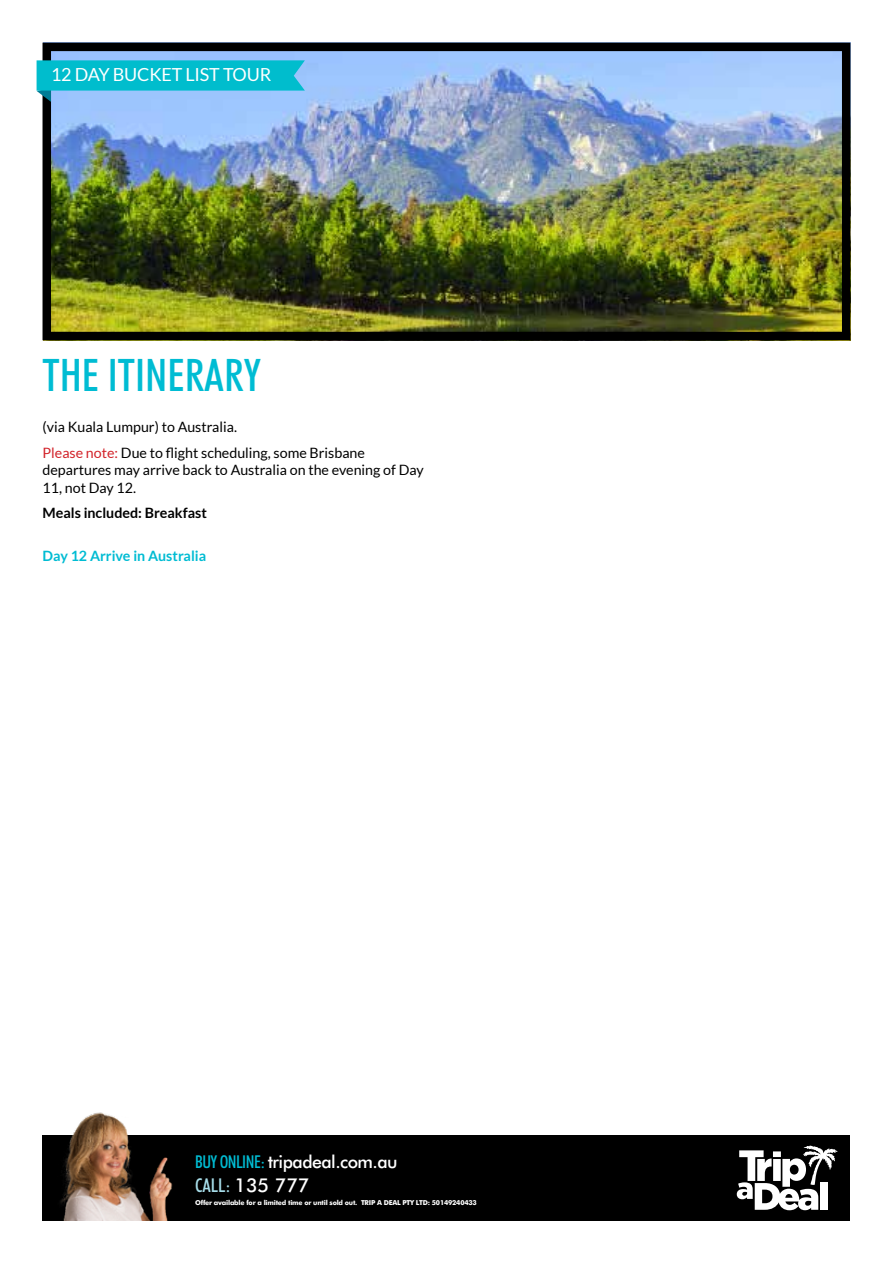
<style>
.page{position:relative;width:893px;height:1263px;background:#fff}
.page>*{position:absolute;margin:0;border:0;box-sizing:border-box;transform-origin:0 0}
.t1{font:500 condensed 45px "Futura BT";color:#00bcd3}
.t2{font:500 19.05px "Futura BT";color:#fff}
.t3{font:18px "Lato";letter-spacing:-.01em;color:#fff}
.t4{font:500 17.7px "Futura BT";letter-spacing:-.03em;color:#fff}
.t5{font:14.25px/25.8px "Lato";color:#000}
.t6{font:700 14.25px "Lato";color:#000}
.t7{font:700 14.25px "Lato";color:#00bcd3}
.t8{font:700 6.75px "Futura BT";letter-spacing:-.03em;color:#fff}
.s1{color:#d2232a}
.s2{font-stretch:condensed;color:#00bcd3}
.s3{font-stretch:condensed;color:#a7dde9}
</style>
<div class="page">
<div style="left:43px;top:1135px;width:807px;height:85px;background:#000"></div>
<img style="left:60px;top:1112px;width:113px;height:108px">
<svg style="left:737px;top:1145px;width:101px;height:65px"></svg>
<img style="left:53px;top:53px;width:787px;height:277px">
<div style="left:43px;top:43px;width:807px;height:297px;border:9px solid #000"></div>
<svg style="left:37px;top:60px;width:268px;height:42px;background:#2cbed9"></svg>
<p class="t3" style="left:51px;top:65px;width:222px">12 DAY BUCKET LIST TOUR</p>
<h1 class="t1" style="left:43px;top:347px;width:220px">THE ITINERARY</h1>
<p class="t5" style="left:43px;top:414px;width:324px">(via Kuala Lumpur) to Australia.<br><span class="s1">Please note:</span> Due to flight scheduling, some Brisbane</p>
<p class="t5" style="left:43px;top:461px;width:383px;line-height:17.2px">departures may arrive back to Australia on the evening of Day<br>11, not Day 12.</p>
<p class="t6" style="left:43px;top:505px;width:166px">Meals included: Breakfast</p>
<p class="t7" style="left:43px;top:548px;width:165px">Day 12 Arrive in Australia</p>
<p class="t4" style="left:195px;top:1151px;width:204px"><span class="s2">BUY ONLINE:</span> tripadeal.com.au</p>
<h2 class="t2" style="left:195px;top:1173px;width:116px"><span class="s3">CALL:</span> 135 777</h2>
<p class="t8" style="left:195px;top:1199px;width:283px">Offer available for a limited time or until sold out. TRIP A DEAL PTY LTD: 50149240433</p>
</div>
